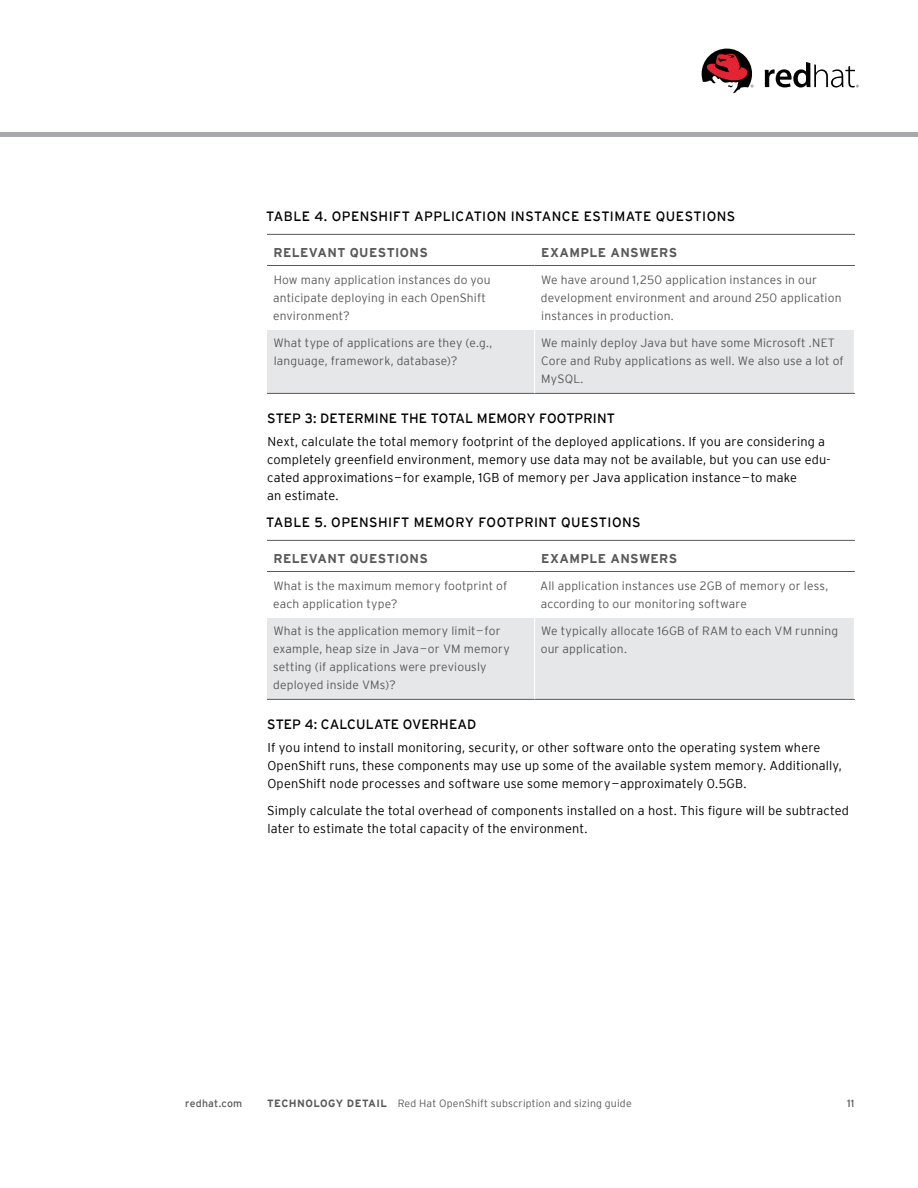
<style>
.page{position:relative;width:918px;height:1188px;background:#fff}
.page>*{position:absolute;margin:0;border:0;box-sizing:border-box;transform-origin:0 0}
.t1{font:13.5px "Interstate";letter-spacing:.025em;color:#000}
.t2{font:13.5px "Interstate";letter-spacing:.005em;color:#000}
.t3{font:13.5px "Interstate";color:#000}
.t4{font:300 12.75px/18px "Interstate";letter-spacing:.01em;color:#000}
.t5{font:700 12.75px "Interstate";letter-spacing:.03em;color:#58595b}
.t6{font:300 12px/18px "Interstate";letter-spacing:.015em;color:#58595b}
.t7{font:300 10.5px "Interstate";letter-spacing:.02em;color:#58595b}
.t8{font:10.5px "Interstate";letter-spacing:.02em;color:#58595b}
.s1{font-weight:700}
</style>
<div class="page">
<hr style="left:267px;top:234px;width:588px;height:1px;background:#58595b">
<hr style="left:267px;top:540px;width:588px;height:1px;background:#58595b">
<div style="left:267px;top:330px;width:587px;height:63px;background:#e6e7e8"></div>
<hr style="left:267px;top:265px;width:268px;height:1px;background:#58595b">
<hr style="left:535px;top:265px;width:320px;height:1px;background:#58595b">
<hr style="left:267px;top:393px;width:268px;height:1px;background:#58595b">
<hr style="left:535px;top:393px;width:320px;height:1px;background:#58595b">
<hr style="left:534px;top:330px;width:1px;height:63px;background:#fff">
<div style="left:267px;top:618px;width:587px;height:81px;background:#e6e7e8"></div>
<hr style="left:267px;top:571px;width:268px;height:1px;background:#58595b">
<hr style="left:535px;top:571px;width:320px;height:1px;background:#58595b">
<hr style="left:267px;top:699px;width:268px;height:1px;background:#58595b">
<hr style="left:535px;top:699px;width:320px;height:1px;background:#58595b">
<hr style="left:534px;top:618px;width:1px;height:81px;background:#fff">
<svg style="left:765px;top:62px;width:94px;height:25px"></svg>
<svg style="left:702px;top:49px;width:51px;height:45px"></svg>
<hr style="left:0;top:133px;width:918px;height:4px;background:#a7a9ac">
<p class="t1" style="left:266px;top:208px;width:471px">TABLE 4. OPENSHIFT APPLICATION INSTANCE ESTIMATE QUESTIONS</p>
<p class="t5" style="left:274px;top:245px;width:156px">RELEVANT QUESTIONS</p>
<p class="t5" style="left:541px;top:245px;width:137px">EXAMPLE ANSWERS</p>
<p class="t6" style="left:273px;top:270px;width:219px">How many application instances do you anticipate deploying in each OpenShift environment?</p>
<p class="t6" style="left:541px;top:270px;width:302px">We have around 1,250 application instances in our development environment and around 250 application instances in production.</p>
<p class="t6" style="left:274px;top:333px;width:220px">What type of applications are they (e.g., language, framework, database)?</p>
<p class="t6" style="left:541px;top:333px;width:304px">We mainly deploy Java but have some Microsoft .NET<br>Core and Ruby applications as well. We also use a lot of<br>MySQL.</p>
<p class="t2" style="left:267px;top:411px;width:349px">STEP 3: DETERMINE THE TOTAL MEMORY FOOTPRINT</p>
<p class="t4" style="left:267px;top:432px;width:565px">Next, calculate the total memory footprint of the deployed applications. If you are considering a completely greenfield environment, memory use data may not be available, but you can use edu&shy;cated approximations — for example, 1GB of memory per Java application instance — to make<br>an estimate.</p>
<p class="t1" style="left:266px;top:514px;width:376px">TABLE 5. OPENSHIFT MEMORY FOOTPRINT QUESTIONS</p>
<p class="t5" style="left:274px;top:551px;width:156px">RELEVANT QUESTIONS</p>
<p class="t5" style="left:541px;top:551px;width:137px">EXAMPLE ANSWERS</p>
<p class="t6" style="left:273px;top:576px;width:236px">What is the maximum memory footprint of each application type?</p>
<p class="t6" style="left:540px;top:576px;width:290px">All application instances use 2GB of memory or less, according to our monitoring software</p>
<p class="t6" style="left:273px;top:621px;width:238px">What is the application memory limit — for example, heap size in Java — or VM memory setting (if applications were previously deployed inside VMs)?</p>
<p class="t6" style="left:541px;top:621px;width:299px">We typically allocate 16GB of RAM to each VM running our application.</p>
<p class="t3" style="left:267px;top:717px;width:211px">STEP 4: CALCULATE OVERHEAD</p>
<p class="t4" style="left:267px;top:738px;width:576px">If you intend to install monitoring, security, or other software onto the operating system where<br>OpenShift runs, these components may use up some of the available system memory. Additionally,<br>OpenShift node processes and software use some memory — approximately 0.5GB.</p>
<p class="t4" style="left:267px;top:801px;width:583px">Simply calculate the total overhead of components installed on a host. This figure will be subtracted later to estimate the total capacity of the environment.</p>
<p class="t8" style="left:185px;top:1097px;width:59px">redhat.com</p>
<p class="t7" style="left:267px;top:1097px;width:366px"><span class="s1">TECHNOLOGY DETAIL</span> Red Hat OpenShift subscription and sizing guide</p>
<p class="t8" style="left:847px;top:1097px;width:9px">11</p>
</div>
